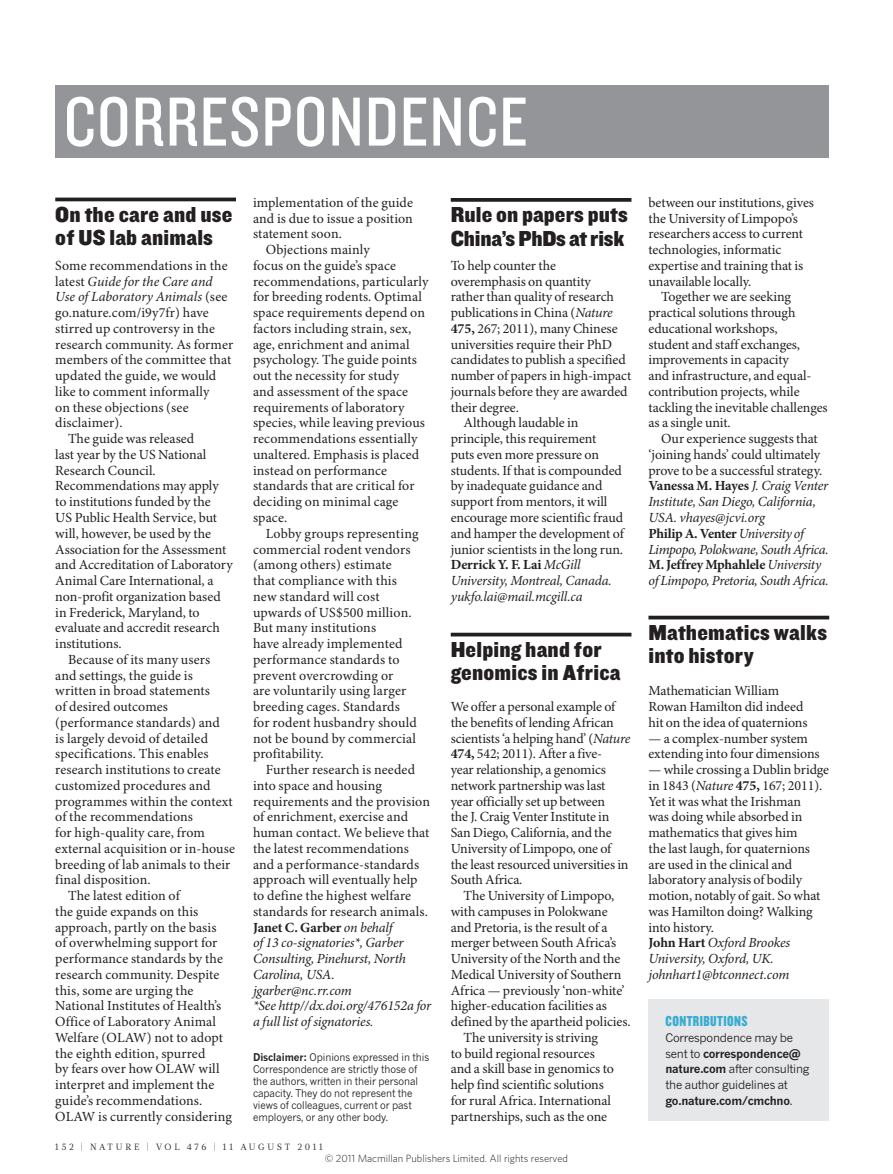
<style>
.page{position:relative;width:893px;height:1174px;background:#fff}
.page>*{position:absolute;margin:0;border:0;box-sizing:border-box;transform-origin:0 0}
.SECTION_HEADING_BOXE{font:72px "Knockout 29 Junior Ltweight";letter-spacing:.02em;color:#fff}
.CORRES_HEAD{font:22.5px/23.5px "Knockout 71 Full Middlewt";letter-spacing:.01em;color:#231f20}
.SUMMARY_BOX_HEAD{font:15px "Knockout 69 Full Liteweight";letter-spacing:.03em;color:#38acd2}
.BODY_TEXT_R_L_INDENT{font:13.95px/15.8px "Minion Pro";color:#231f20}
.BODY_TEXT_R_L_1ST_PA{font:13.95px/15.8px "Minion Pro";letter-spacing:-.005em;color:#231f20}
.CORRES_AUTHOR_DETAIL{font:italic 13.95px/15.8px "Minion Pro";letter-spacing:-.015em;color:#231f20}
.BOX_COPY_1ST_PARA{font:11.7px/15.8px "News Gothic MTOT";letter-spacing:-.02em;color:#231f20}
.ACKNOWLEDGEMENTS_END{font:10.5px/12px "News Gothic MTOT";letter-spacing:-.005em;color:#231f20;scale:.95 1}
.t1{font:300 10.5px "Whitney";color:#231f20}
.t2{font:9px "Glosa Math";letter-spacing:.3em;color:#231f20}
.s1{font-style:italic}
.s2{font-weight:700;font-style:normal}
.s3{font-weight:700}
</style>
<div class="page">
<div style="left:55px;top:85px;width:774px;height:72px;background:#939598"></div>
<hr style="left:55px;top:198px;width:181px;height:3px;background:#231f20">
<svg style="left:451px;top:632px;width:180px;height:4px"></svg>
<svg style="left:451px;top:198px;width:180px;height:4px"></svg>
<svg style="left:648px;top:615px;width:181px;height:4px"></svg>
<div style="left:648px;top:999px;width:181px;height:121px;background:#e6e7e9"></div>
<p class="SECTION_HEADING_BOXE" style="left:64px;top:75px;width:465px">CORRESPONDENCE</p>
<p class="CORRES_HEAD" style="left:55px;top:202px;width:179px">On the care and use of US lab animals</p>
<p class="BODY_TEXT_R_L_1ST_PA" style="left:55px;top:258px;width:179px">Some recommendations in the latest <span class="s1">Guide for the Care and<br>Use of Laboratory Animals</span> (see go.nature.com/i9y7fr) have stirred up controversy in the research community. As former members of the committee that updated the guide, we would like to comment informally<br>on these objections (see disclaimer).</p>
<p class="BODY_TEXT_R_L_INDENT" style="left:55px;top:431px;width:179px;text-indent:13px">The guide was released<br>last year by the US National<br>Research Council.<br>Recommendations may apply to institutions funded by the<br>US Public Health Service, but will, however, be used by the<br>Association for the Assessment and Accreditation of Laboratory<br>Animal Care International, a non-profit organization based in Frederick, Maryland, to evaluate and accredit research institutions.</p>
<p class="BODY_TEXT_R_L_INDENT" style="left:55px;top:652px;width:181px;text-indent:13px">Because of its many users<br>and settings, the guide is written in broad statements<br>of desired outcomes (performance standards) and<br>is largely devoid of detailed specifications. This enables research institutions to create customized procedures and programmes within the context of the recommendations<br>for high-quality care, from external acquisition or in-house breeding of lab animals to their final disposition.</p>
<p class="BODY_TEXT_R_L_INDENT" style="left:55px;top:888px;width:178px;text-indent:13px">The latest edition of<br>the guide expands on this approach, partly on the basis<br>of overwhelming support for performance standards by the research community. Despite this, some are urging the<br>National Institutes of Health’s<br>Office of Laboratory Animal<br>Welfare (OLAW) not to adopt the eighth edition, spurred<br>by fears over how OLAW will interpret and implement the guide’s recommendations.<br>OLAW is currently considering</p>
<p class="BODY_TEXT_R_L_INDENT" style="left:253px;top:195px;width:161px;text-align:justify">implementation of the guide and is due to issue a position statement soon.</p>
<p class="BODY_TEXT_R_L_INDENT" style="left:253px;top:242px;width:177px;text-indent:13px">Objections mainly<br>focus on the guide’s space recommendations, particularly for breeding rodents. Optimal space requirements depend on factors including strain, sex, age, enrichment and animal psychology. The guide points out the necessity for study<br>and assessment of the space requirements of laboratory species, while leaving previous recommendations essentially unaltered. Emphasis is placed instead on performance standards that are critical for deciding on minimal cage space.</p>
<p class="BODY_TEXT_R_L_INDENT" style="left:253px;top:526px;width:167px;text-indent:13px">Lobby groups representing commercial rodent vendors (among others) estimate<br>that compliance with this new standard will cost upwards of US$500 million.<br>But many institutions<br>have already implemented performance standards to prevent overcrowding or<br>are voluntarily using larger breeding cages. Standards for rodent husbandry should not be bound by commercial profitability.</p>
<p class="BODY_TEXT_R_L_INDENT" style="left:253px;top:762px;width:178px;text-indent:13px">Further research is needed into space and housing requirements and the provision of enrichment, exercise and human contact. We believe that the latest recommendations and a performance-standards approach will eventually help to define the highest welfare standards for research animals.</p>
<p class="CORRES_AUTHOR_DETAIL" style="left:253px;top:920px;width:154px"><span class="s2">Janet C. Garber</span> on behalf of 13 co-signatories*, Garber<br>Consulting, Pinehurst, North<br>Carolina, USA. jgarber@nc.rr.com</p>
<p class="CORRES_AUTHOR_DETAIL" style="left:253px;top:998px;width:180px">*See http//dx.doi.org/476152a for a full list of signatories.</p>
<p class="ACKNOWLEDGEMENTS_END" style="left:253px;top:1050px;width:187px"><span class="s3">Disclaimer:</span> Opinions expressed in this Correspondence are strictly those of the authors, written in their personal capacity. They do not represent the views of colleagues, current or past employers, or any other body.</p>
<p class="t2" style="left:55px;top:1141px;width:269px">152 | NATURE | VOL 476 | 11 AUGUST 2011</p>
<p class="CORRES_HEAD" style="left:451px;top:202px;width:179px">Rule on papers puts<br>China’s PhDs at risk</p>
<p class="BODY_TEXT_R_L_1ST_PA" style="left:451px;top:258px;width:182px">To help counter the overemphasis on quantity<br>rather than quality of research publications in China (<span class="s1">Nature<br></span><span class="s3">475,</span> 267; 2011), many Chinese universities require their PhD candidates to publish a specified number of papers in high-impact journals before they are awarded their degree.</p>
<p class="BODY_TEXT_R_L_INDENT" style="left:451px;top:416px;width:175px;text-indent:13px">Although laudable in principle, this requirement<br>puts even more pressure on students. If that is compounded by inadequate guidance and support from mentors, it will encourage more scientific fraud and hamper the development of junior scientists in the long run.</p>
<p class="CORRES_AUTHOR_DETAIL" style="left:451px;top:557px;width:163px"><span class="s2">Derrick Y. F. Lai</span> McGill<br>University, Montreal, Canada. yukfo.lai@mail.mcgill.ca</p>
<p class="CORRES_HEAD" style="left:451px;top:637px;width:171px">Helping hand for genomics in Africa</p>
<p class="BODY_TEXT_R_L_1ST_PA" style="left:451px;top:699px;width:181px">We offer a personal example of the benefits of lending African scientists ‘a helping hand’ (<span class="s1">Nature<br></span><span class="s3">474,</span> 542; 2011). After a five-<br>year relationship, a genomics network partnership was last year officially set up between<br>the J. Craig Venter Institute in<br>San Diego, California, and the<br>University of Limpopo, one of the least resourced universities in<br>South Africa.</p>
<p class="BODY_TEXT_R_L_INDENT" style="left:451px;top:888px;width:181px;text-indent:13px">The University of Limpopo, with campuses in Polokwane and Pretoria, is the result of a merger between South Africa’s<br>University of the North and the<br>Medical University of Southern<br>Africa — previously ‘non-white’ higher-education facilities as defined by the apartheid policies.</p>
<p class="BODY_TEXT_R_L_INDENT" style="left:451px;top:1030px;width:165px;text-indent:13px">The university is striving<br>to build regional resources and a skill base in genomics to help find scientific solutions for rural Africa. International partnerships, such as the one</p>
<p class="t1" style="left:325px;top:1151px;width:245px">© 2011 Macmillan Publishers Limited. All rights reserved</p>
<p class="BODY_TEXT_R_L_INDENT" style="left:648px;top:195px;width:167px">between our institutions, gives the University of Limpopo’s researchers access to current technologies, informatic expertise and training that is unavailable locally.</p>
<p class="BODY_TEXT_R_L_INDENT" style="left:648px;top:290px;width:181px;text-indent:13px">Together we are seeking practical solutions through educational workshops,<br>student and staff exchanges, improvements in capacity<br>and infrastructure, and equal&shy;contribution projects, while tackling the inevitable challenges as a single unit.</p>
<p class="BODY_TEXT_R_L_INDENT" style="left:648px;top:431px;width:175px;text-indent:13px">Our experience suggests that ‘joining hands’ could ultimately prove to be a successful strategy.</p>
<p class="CORRES_AUTHOR_DETAIL" style="left:648px;top:479px;width:182px"><span class="s2">Vanessa M. Hayes</span> J. Craig Venter<br>Institute, San Diego, California,<br>USA. vhayes@jcvi.org<br><span class="s2">Philip A. Venter</span> University of<br>Limpopo, Polokwane, South Africa.<br><span class="s2">M. Jeffrey Mphahlele</span> University of Limpopo, Pretoria, South Africa.</p>
<p class="CORRES_HEAD" style="left:648px;top:620px;width:180px">Mathematics walks into history</p>
<p class="BODY_TEXT_R_L_1ST_PA" style="left:648px;top:683px;width:161px">Mathematician William<br>Rowan Hamilton did indeed hit on the idea of quaternions</p>
<p class="BODY_TEXT_R_L_1ST_PA" style="left:648px;top:731px;width:173px">— a complex-number system extending into four dimensions</p>
<p class="BODY_TEXT_R_L_1ST_PA" style="left:648px;top:762px;width:182px">— while crossing a Dublin bridge in 1843 (<span class="s1">Nature</span> <span class="s3">475,</span> 167; 2011).<br>Yet it was what the Irishman<br>was doing while absorbed in mathematics that gives him<br>the last laugh, for quaternions are used in the clinical and laboratory analysis of bodily motion, notably of gait. So what was Hamilton doing? Walking into history.</p>
<p class="CORRES_AUTHOR_DETAIL" style="left:648px;top:935px;width:143px"><span class="s2">John Hart</span> Oxford Brookes<br>University, Oxford, UK. johnhart1@btconnect.com</p>
<p class="SUMMARY_BOX_HEAD" style="left:665px;top:1011px;width:84px">CONTRIBUTIONS</p>
<p class="BOX_COPY_1ST_PARA" style="left:665px;top:1029px;width:146px">Correspondence may be sent to <span class="s3">correspondence@ nature.com</span> after consulting the author guidelines at <span class="s3">go.nature.com/cmchno</span>.</p>
</div>
